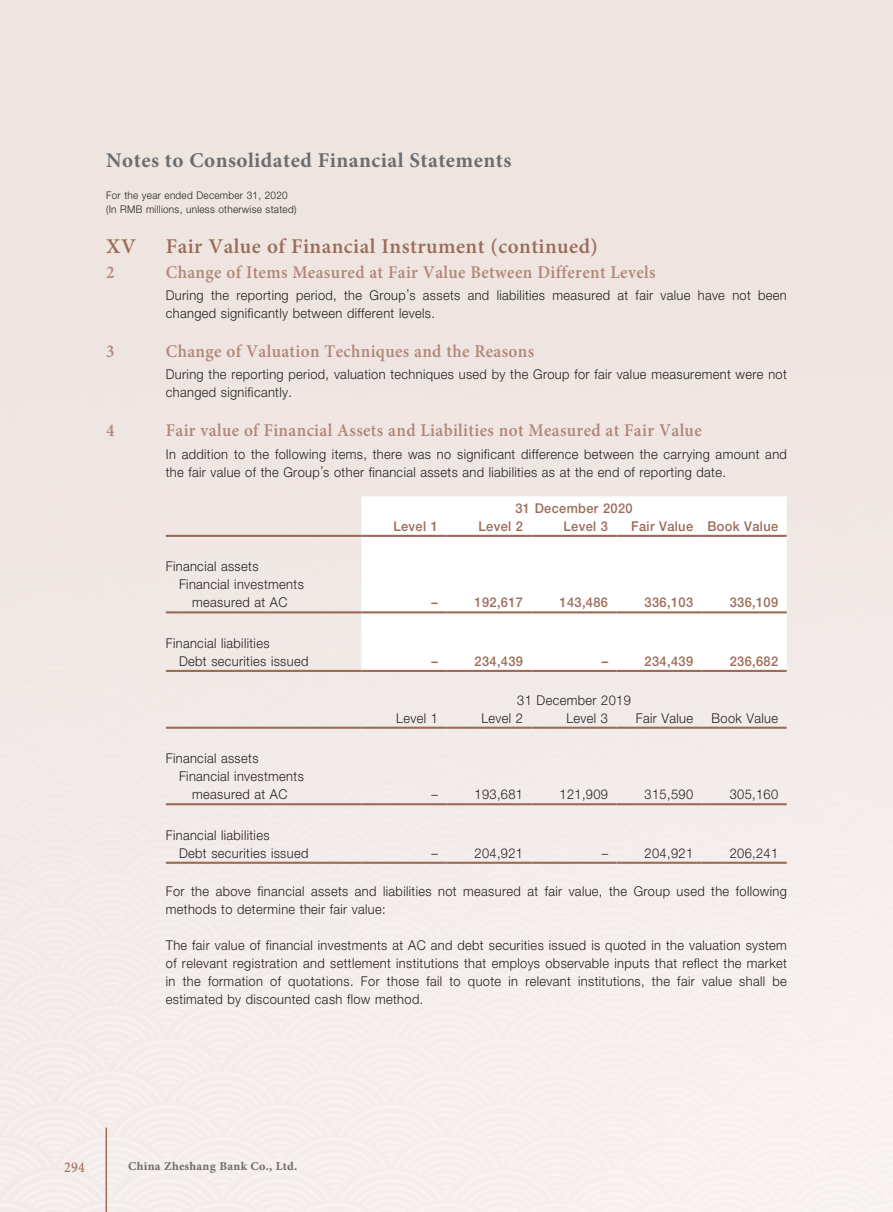
<style>
.page{position:relative;width:893px;height:1212px;background:#fff}
.page>*{position:absolute;margin:0;border:0;box-sizing:border-box;transform-origin:0 0}
.t1{font:600 21px "Minion Pro";letter-spacing:.02em;color:#9c6b58}
.t2{font:700 21px "Minion Pro";letter-spacing:.02em;color:#6c6d70}
.t3{font:600 18px "Minion Pro";letter-spacing:.02em;color:#b28677;scale:.95 1}
.t4{font:15px "Minion Pro Cn Capt";color:#9c6b58}
.t5{font:300 13.5px/18px "Helvetica Neue LT Std";letter-spacing:.03em;color:#231f20;scale:.95 1}
.t6{font:500 13.5px "Helvetica Neue LT Std";letter-spacing:.03em;color:#9c6b58;scale:.95 1}
.t7{font:12px "Minion Pro Bold Capt";letter-spacing:.025em;color:#6c6d70}
.t8{font:300 10.5px/13.5px "Helvetica Neue LT Std";letter-spacing:.03em;color:#231f20;scale:.95 1}
</style>
<div class="page">
<hr style="left:106px;top:1127px;width:1px;height:85px;background:#9c6b58">
<svg style="left:361px;top:496px;width:426px;height:174px"></svg>
<hr style="left:166px;top:535px;width:195px;height:2px;background:#9c6b58">
<hr style="left:361px;top:535px;width:85px;height:2px;background:#9c6b58">
<hr style="left:446px;top:535px;width:85px;height:2px;background:#9c6b58">
<hr style="left:531px;top:535px;width:86px;height:2px;background:#9c6b58">
<hr style="left:617px;top:535px;width:85px;height:2px;background:#9c6b58">
<hr style="left:702px;top:535px;width:85px;height:2px;background:#9c6b58">
<hr style="left:166px;top:611px;width:195px;height:2px;background:#9c6b58">
<hr style="left:361px;top:611px;width:85px;height:2px;background:#9c6b58">
<hr style="left:446px;top:611px;width:85px;height:2px;background:#9c6b58">
<hr style="left:531px;top:611px;width:86px;height:2px;background:#9c6b58">
<hr style="left:617px;top:611px;width:85px;height:2px;background:#9c6b58">
<hr style="left:702px;top:611px;width:85px;height:2px;background:#9c6b58">
<hr style="left:166px;top:670px;width:195px;height:2px;background:#9c6b58">
<hr style="left:361px;top:670px;width:85px;height:2px;background:#9c6b58">
<hr style="left:446px;top:670px;width:85px;height:2px;background:#9c6b58">
<hr style="left:531px;top:670px;width:86px;height:2px;background:#9c6b58">
<hr style="left:617px;top:670px;width:85px;height:2px;background:#9c6b58">
<hr style="left:702px;top:670px;width:85px;height:2px;background:#9c6b58">
<hr style="left:166px;top:727px;width:195px;height:2px;background:#9c6b58">
<hr style="left:361px;top:727px;width:85px;height:2px;background:#9c6b58">
<hr style="left:446px;top:727px;width:85px;height:2px;background:#9c6b58">
<hr style="left:531px;top:727px;width:86px;height:2px;background:#9c6b58">
<hr style="left:617px;top:727px;width:85px;height:2px;background:#9c6b58">
<hr style="left:702px;top:727px;width:85px;height:2px;background:#9c6b58">
<hr style="left:166px;top:803px;width:195px;height:2px;background:#9c6b58">
<hr style="left:361px;top:803px;width:85px;height:2px;background:#9c6b58">
<hr style="left:446px;top:803px;width:85px;height:2px;background:#9c6b58">
<hr style="left:531px;top:803px;width:86px;height:2px;background:#9c6b58">
<hr style="left:617px;top:803px;width:85px;height:2px;background:#9c6b58">
<hr style="left:702px;top:803px;width:85px;height:2px;background:#9c6b58">
<hr style="left:166px;top:862px;width:195px;height:2px;background:#9c6b58">
<hr style="left:361px;top:862px;width:85px;height:2px;background:#9c6b58">
<hr style="left:446px;top:862px;width:85px;height:2px;background:#9c6b58">
<hr style="left:531px;top:862px;width:86px;height:2px;background:#9c6b58">
<hr style="left:617px;top:862px;width:85px;height:2px;background:#9c6b58">
<hr style="left:702px;top:862px;width:85px;height:2px;background:#9c6b58">
<h1 class="t2" style="left:106px;top:145px;width:407px">Notes to Consolidated Financial Statements</h1>
<p class="t8" style="left:106px;top:189px;width:202px">For the year ended December 31, 2020 (In RMB millions, unless otherwise stated)</p>
<h1 class="t1" style="left:106px;top:231px;width:31px">XV</h1>
<h1 class="t1" style="left:166px;top:231px;width:434px">Fair Value of Financial Instrument (continued)</h1>
<h2 class="t3" style="left:106px;top:260px;width:10px">2</h2>
<h2 class="t3" style="left:166px;top:260px;width:517px">Change of Items Measured at Fair Value Between Different Levels</h2>
<p class="t5" style="left:166px;top:286px;width:655px">During the reporting period, the Group’s assets and liabilities measured at fair value have not been changed significantly between different levels.</p>
<h2 class="t3" style="left:106px;top:339px;width:10px">3</h2>
<h2 class="t3" style="left:166px;top:339px;width:389px">Change of Valuation Techniques and the Reasons</h2>
<p class="t5" style="left:166px;top:365px;width:655px">During the reporting period, valuation techniques used by the Group for fair value measurement were not changed significantly.</p>
<h2 class="t3" style="left:106px;top:418px;width:10px">4</h2>
<h2 class="t3" style="left:166px;top:418px;width:566px">Fair value of Financial Assets and Liabilities not Measured at Fair Value</h2>
<p class="t5" style="left:166px;top:445px;width:655px">In addition to the following items, there was no significant difference between the carrying amount and the fair value of the Group’s other financial assets and liabilities as at the end of reporting date.</p>
<p class="t6" style="left:515px;top:500px;width:125px">31 December 2020</p>
<p class="t6" style="left:393px;top:518px;width:48px">Level 1</p>
<p class="t6" style="left:478px;top:518px;width:48px">Level 2</p>
<p class="t6" style="left:563px;top:518px;width:48px">Level 3</p>
<p class="t6" style="left:631px;top:518px;width:156px">Fair Value Book Value</p>
<p class="t5" style="left:166px;top:557px;width:99px">Financial assets</p>
<p class="t5" style="left:179px;top:575px;width:133px">Financial investments</p>
<p class="t5" style="left:192px;top:593px;width:102px">measured at AC</p>
<p class="t6" style="left:432px;top:594px;width:8px">–</p>
<p class="t6" style="left:474px;top:594px;width:53px">192,617</p>
<p class="t6" style="left:560px;top:594px;width:53px">143,486</p>
<p class="t6" style="left:645px;top:594px;width:53px">336,103</p>
<p class="t6" style="left:730px;top:594px;width:53px">336,109</p>
<p class="t5" style="left:179px;top:634px;width:138px;text-indent:-13px">Financial liabilities<br>Debt securities issued</p>
<p class="t6" style="left:432px;top:653px;width:8px">–</p>
<p class="t6" style="left:474px;top:653px;width:53px">234,439</p>
<p class="t6" style="left:602px;top:653px;width:8px">–</p>
<p class="t6" style="left:645px;top:653px;width:53px">234,439</p>
<p class="t6" style="left:730px;top:653px;width:53px">236,682</p>
<p class="t5" style="left:517px;top:690px;width:121px">31 December 2019</p>
<p class="t5" style="left:396px;top:708px;width:45px">Level 1</p>
<p class="t5" style="left:481px;top:708px;width:45px">Level 2</p>
<p class="t5" style="left:566px;top:708px;width:45px">Level 3</p>
<p class="t5" style="left:636px;top:708px;width:62px">Fair Value</p>
<p class="t5" style="left:712px;top:708px;width:72px">Book Value</p>
<p class="t5" style="left:166px;top:749px;width:99px">Financial assets</p>
<p class="t5" style="left:179px;top:767px;width:133px">Financial investments</p>
<p class="t5" style="left:192px;top:785px;width:102px">measured at AC</p>
<p class="t5" style="left:432px;top:785px;width:8px">–</p>
<p class="t5" style="left:474px;top:785px;width:53px">193,681</p>
<p class="t5" style="left:560px;top:785px;width:53px">121,909</p>
<p class="t5" style="left:645px;top:785px;width:53px">315,590</p>
<p class="t5" style="left:730px;top:785px;width:53px">305,160</p>
<p class="t5" style="left:179px;top:825px;width:138px;text-indent:-13px">Financial liabilities<br>Debt securities issued</p>
<p class="t5" style="left:432px;top:843px;width:8px">–</p>
<p class="t5" style="left:474px;top:843px;width:53px">204,921</p>
<p class="t5" style="left:602px;top:843px;width:8px">–</p>
<p class="t5" style="left:645px;top:843px;width:53px">204,921</p>
<p class="t5" style="left:730px;top:843px;width:53px">206,241</p>
<p class="t5" style="left:166px;top:882px;width:655px">For the above financial assets and liabilities not measured at fair value, the Group used the following methods to determine their fair value:</p>
<p class="t5" style="left:166px;top:936px;width:655px;text-align:justify">The fair value of financial investments at AC and debt securities issued is quoted in the valuation system of relevant registration and settlement institutions that employs observable inputs that reflect the market in the formation of quotations. For those fail to quote in relevant institutions, the fair value shall be estimated by discounted cash flow method.</p>
<p class="t4" style="left:64px;top:1159px;width:22px">294</p>
<p class="t7" style="left:128px;top:1159px;width:170px">China Zheshang Bank Co., Ltd.</p>
</div>
